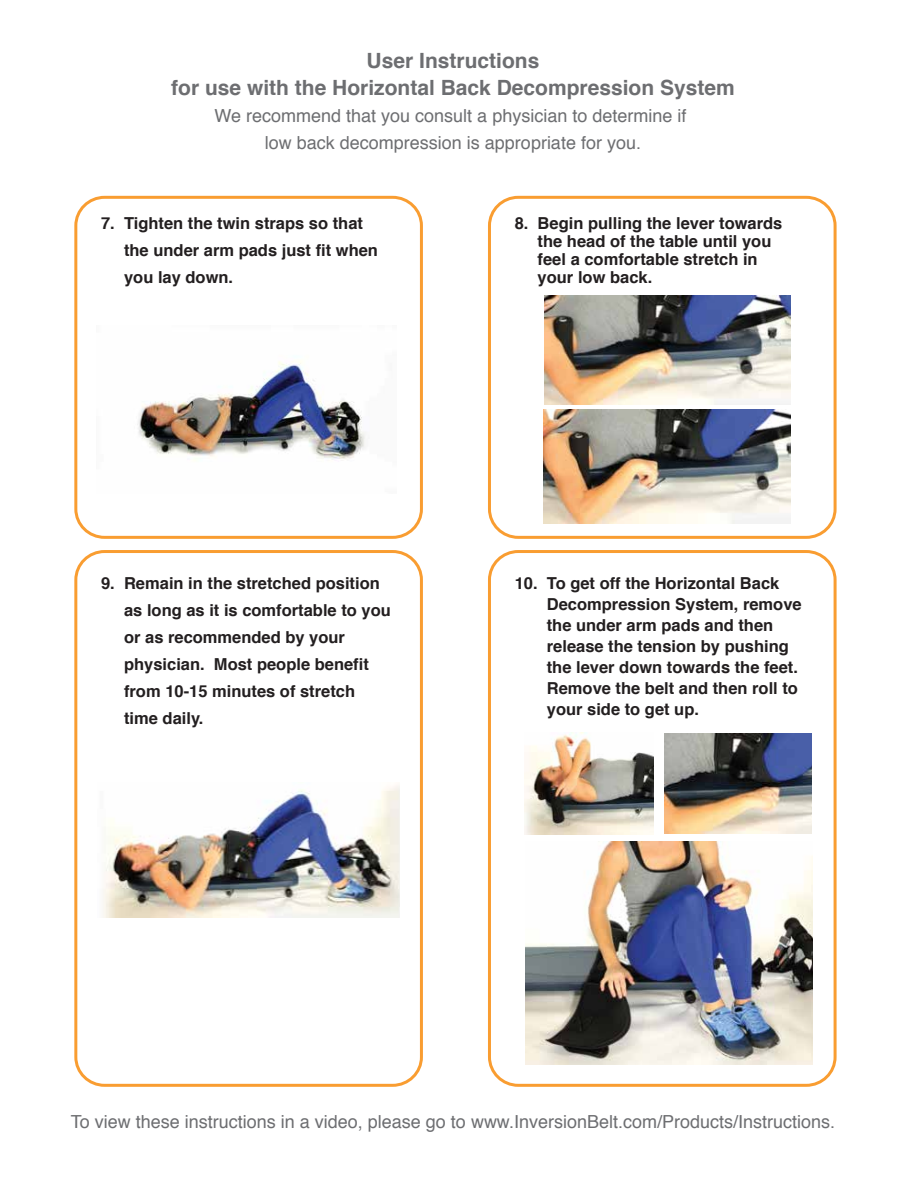
<style>
.page{position:relative;width:918px;height:1188px;background:#fff}
.page>*{position:absolute;margin:0;border:0;box-sizing:border-box;transform-origin:0 0}
.t1{font:700 21px/27px "Helvetica";color:#6d6e71;text-align:center}
.t2{font:18px/27px "Helvetica";color:#6d6e71;text-align:center}
.t3{font:700 16.5px/27px "Helvetica";color:#231f20}
</style>
<div class="page">
<div style="left:74px;top:196px;width:349px;height:343px;border:3px solid #f99d31;border-radius:29px"></div>
<div style="left:488px;top:196px;width:349px;height:343px;border:3px solid #f99d31;border-radius:29px"></div>
<div style="left:488px;top:550px;width:349px;height:537px;border:3px solid #f99d31;border-radius:29px"></div>
<div style="left:74px;top:550px;width:349px;height:537px;border:3px solid #f99d31;border-radius:29px"></div>
<img style="left:137px;top:361px;width:228px;height:100px">
<img style="left:545px;top:295px;width:245px;height:110px">
<img style="left:544px;top:410px;width:247px;height:114px">
<img style="left:103px;top:785px;width:296px;height:133px">
<img style="left:524px;top:733px;width:129px;height:101px">
<img style="left:665px;top:734px;width:146px;height:99px">
<img style="left:525px;top:841px;width:287px;height:224px">
<p class="t1" style="left:171px;top:48px;width:565px">User Instructions<br>for use with the Horizontal Back Decompression System</p>
<p class="t2" style="left:215px;top:103px;width:473px">We recommend that you consult a physician to determine if low back decompression is appropriate for you.</p>
<p class="t3" style="left:124px;top:210px;width:255px;text-indent:-23px">7. Tighten the twin straps so that the under arm pads just fit when you lay down.</p>
<p class="t3" style="left:124px;top:570px;width:268px;text-indent:-23px">9. Remain in the stretched position as long as it is comfortable to you or as recommended by your physician. Most people benefit from 10-15 minutes of stretch time daily.</p>
<p class="t3" style="left:538px;top:215px;width:246px;line-height:18px;text-indent:-23px">8. Begin pulling the lever towards the head of the table until you feel a comfortable stretch in your low back.</p>
<p class="t3" style="left:547px;top:573px;width:256px;line-height:21px;text-indent:-32px">10. To get off the Horizontal Back<br>Decompression System, remove the under arm pads and then release the tension by pushing the lever down towards the feet.<br>Remove the belt and then roll to your side to get up.</p>
<p class="t2" style="left:71px;top:1109px;width:766px">To view these instructions in a video, please go to www.InversionBelt.com/Products/Instructions.</p>
</div>
